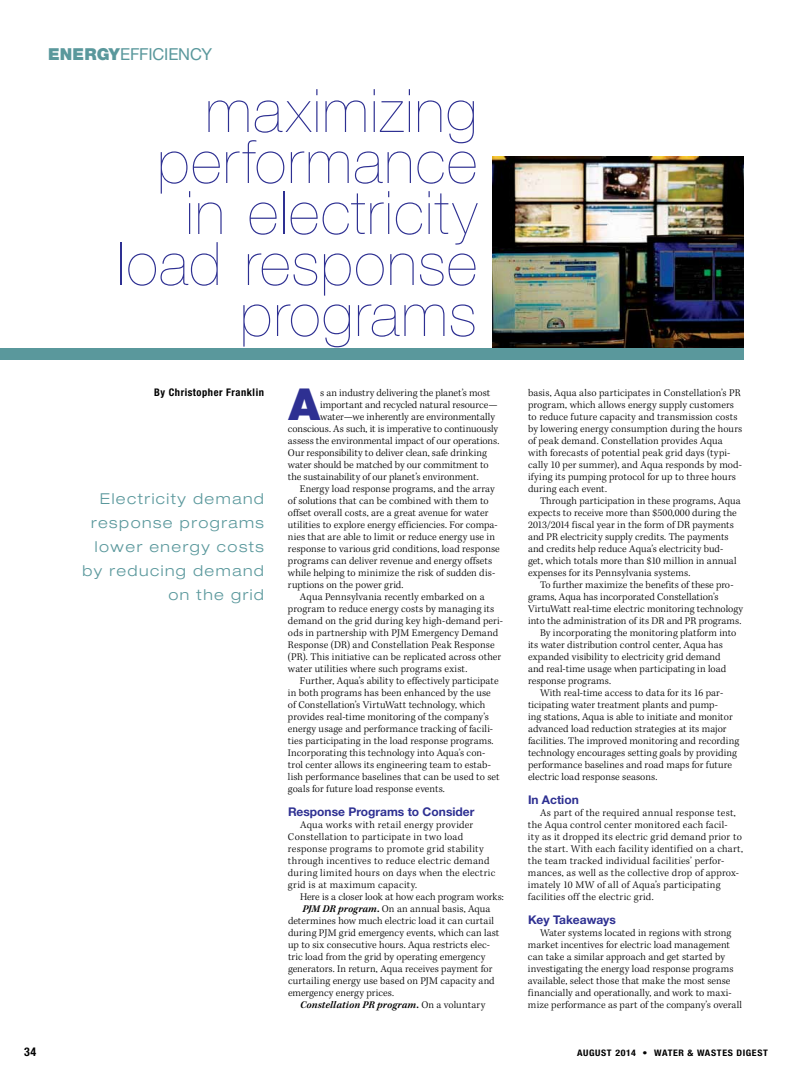
<style>
.page{position:relative;width:792px;height:1080px;background:#fff}
.page>*{position:absolute;margin:0;border:0;box-sizing:border-box;transform-origin:0 0}
.t1{font:200 60px/51px "Helvetica Neue LT Std";letter-spacing:.025em;color:#2e3092;text-align:right}
.t2{font:900 44.1px "Helvetica Neue LT Std";color:#2e3092}
.t3{font:16.5px "Helvetica Neue LT Std";letter-spacing:-.015em;color:#5a989c}
.t4{font:300 expanded 15px/24px "Helvetica Neue LT Std";letter-spacing:.1em;color:#5a989c;text-align:right}
.t5{font:700 12px "Helvetica Neue LT Std";color:#2e3092}
.t6{font:700 condensed 12px "Helvetica Neue LT Std";color:#000}
.t7{font:300 10.5px/12px "Kepler Std";letter-spacing:.01em;color:#000}
.t8{font:300 10.5px "Kepler Std";letter-spacing:-.01em;color:#000}
.t9{font:italic 600 10.5px "Kepler Std";letter-spacing:.015em;color:#000}
.t10{font:700 condensed 10.5px "Helvetica Neue LT Std";letter-spacing:.05em;color:#000}
.t11{font:700 condensed 9px "Helvetica Neue LT Std";letter-spacing:.065em;color:#000;scale:1.1 1}
.s1{font-weight:900}
.s2{font-weight:600;font-style:italic}
.s3{font-weight:600}
.s4{font-style:normal}
.s5{font-weight:300;font-style:normal}
</style>
<div class="page">
<img style="left:492px;top:156px;width:252px;height:192px">
<div style="left:0;top:348px;width:744px;height:12px;background:#5a989c"></div>
<h3 class="t3" style="left:48px;top:44px;width:166px"><span class="s1">ENERGY</span>EFFICIENCY</h3>
<h1 class="t1" style="left:117px;top:85px;width:361px">maximizing performance in electricity load response programs</h1>
<p class="t10" style="left:154px;top:386px;width:111px">BY CHRISTOPHER FRANKLIN</p>
<h3 class="t4" style="left:82px;top:487px;width:183px">Electricity demand response programs lower energy costs by reducing demand on the grid</h3>
<h2 class="t2" style="left:288px;top:378px;width:33px">A</h2>
<p class="t7" style="left:320px;top:387px;width:172px">s an industry delivering the planet’s most</p>
<p class="t7" style="left:320px;top:399px;width:179px">important and recycled natural resource—</p>
<p class="t7" style="left:320px;top:411px;width:176px">water—we inherently are environmentally</p>
<p class="t7" style="left:288px;top:423px;width:212px">conscious. As such, it is imperative to continuously</p>
<p class="t7" style="left:288px;top:435px;width:213px">assess the environmental impact of our operations.</p>
<p class="t7" style="left:288px;top:447px;width:200px">Our responsibility to deliver clean, safe drinking</p>
<p class="t8" style="left:288px;top:459px;width:202px">water should be matched by our commitment to</p>
<p class="t7" style="left:288px;top:471px;width:192px">the sustainability of our planet’s environment.</p>
<p class="t7" style="left:300px;top:483px;width:196px">Energy load response programs, and the array</p>
<p class="t7" style="left:288px;top:495px;width:202px">of solutions that can be combined with them to</p>
<p class="t7" style="left:288px;top:507px;width:202px">offset overall costs, are a great avenue for water</p>
<p class="t7" style="left:288px;top:519px;width:211px">utilities to explore energy efficiencies. For compa-</p>
<p class="t7" style="left:288px;top:531px;width:209px">nies that are able to limit or reduce energy use in</p>
<p class="t7" style="left:288px;top:543px;width:213px">response to various grid conditions, load response</p>
<p class="t7" style="left:288px;top:555px;width:206px">programs can deliver revenue and energy offsets</p>
<p class="t7" style="left:288px;top:567px;width:209px">while helping to minimize the risk of sudden dis-</p>
<p class="t7" style="left:288px;top:579px;width:117px">ruptions on the power grid.</p>
<p class="t7" style="left:300px;top:591px;width:186px">Aqua Pennsylvania recently embarked on a</p>
<p class="t7" style="left:288px;top:603px;width:208px">program to reduce energy costs by managing its</p>
<p class="t7" style="left:288px;top:615px;width:217px">demand on the grid during key high-demand peri-</p>
<p class="t7" style="left:288px;top:627px;width:212px">ods in partnership with PJM Emergency Demand</p>
<p class="t7" style="left:288px;top:639px;width:208px">Response (DR) and Constellation Peak Response</p>
<p class="t7" style="left:288px;top:651px;width:215px">(PR). This initiative can be replicated across other</p>
<p class="t7" style="left:288px;top:663px;width:181px">water utilities where such programs exist.</p>
<p class="t7" style="left:300px;top:675px;width:200px">Further, Aqua’s ability to effectively participate</p>
<p class="t7" style="left:288px;top:687px;width:204px">in both programs has been enhanced by the use</p>
<p class="t7" style="left:288px;top:699px;width:199px">of Constellation’s VirtuWatt technology, which</p>
<p class="t7" style="left:288px;top:711px;width:202px">provides real-time monitoring of the company’s</p>
<p class="t7" style="left:288px;top:723px;width:207px">energy usage and performance tracking of facili-</p>
<p class="t7" style="left:288px;top:735px;width:207px">ties participating in the load response programs.</p>
<p class="t7" style="left:288px;top:747px;width:199px">Incorporating this technology into Aqua’s con-</p>
<p class="t7" style="left:288px;top:759px;width:204px">trol center allows its engineering team to estab-</p>
<p class="t7" style="left:288px;top:771px;width:213px">lish performance baselines that can be used to set</p>
<p class="t7" style="left:288px;top:783px;width:158px">goals for future load response events.</p>
<p class="t5" style="left:288px;top:804px;width:188px">Response Programs to Consider</p>
<p class="t7" style="left:288px;top:819px;width:209px;text-indent:12px">Aqua works with retail energy provider Constellation to participate in two load response programs to promote grid stability through incentives to reduce electric demand during limited hours on days when the electric grid is at maximum capacity.</p>
<p class="t7" style="left:300px;top:891px;width:205px">Here is a closer look at how each program works:</p>
<p class="t7" style="left:302px;top:903px;width:190px"><span class="s2">PJM DR program</span><span class="s3">.</span> On an annual basis, Aqua</p>
<p class="t7" style="left:288px;top:915px;width:208px">determines how much electric load it can curtail</p>
<p class="t7" style="left:288px;top:927px;width:213px">during PJM grid emergency events, which can last</p>
<p class="t7" style="left:288px;top:939px;width:204px">up to six consecutive hours. Aqua restricts elec-</p>
<p class="t7" style="left:288px;top:951px;width:199px">tric load from the grid by operating emergency</p>
<p class="t7" style="left:288px;top:963px;width:206px">generators. In return, Aqua receives payment for</p>
<p class="t7" style="left:288px;top:975px;width:208px">curtailing energy use based on PJM capacity and</p>
<p class="t7" style="left:288px;top:987px;width:108px">emergency energy prices.</p>
<p class="t9" style="left:300px;top:999px;width:187px">Constellation PR program<span class="s4">.</span> <span class="s5">On a voluntary</span></p>
<p class="t7" style="left:528px;top:387px;width:216px">basis, Aqua also participates in Constellation’s PR program, which allows energy supply customers to reduce future capacity and transmission costs by lowering energy consumption during the hours of peak demand. Constellation provides Aqua with forecasts of potential peak grid days (typi&shy;cally 10 per summer), and Aqua responds by mod&shy;ifying its pumping protocol for up to three hours during each event.</p>
<p class="t7" style="left:528px;top:495px;width:214px;text-indent:12px">Through participation in these programs, Aqua expects to receive more than $500,000 during the 2013/2014 fiscal year in the form of DR payments and PR electricity supply credits. The payments and credits help reduce Aqua’s electricity bud&shy;get, which totals more than $10 million in annual expenses for its Pennsylvania systems.</p>
<p class="t7" style="left:540px;top:579px;width:195px">To further maximize the benefits of these pro-</p>
<p class="t7" style="left:528px;top:591px;width:192px">grams, Aqua has incorporated Constellation’s</p>
<p class="t7" style="left:528px;top:603px;width:217px">VirtuWatt real-time electric monitoring technology</p>
<p class="t7" style="left:528px;top:615px;width:215px">into the administration of its DR and PR programs.</p>
<p class="t7" style="left:540px;top:627px;width:198px">By incorporating the monitoring platform into</p>
<p class="t7" style="left:528px;top:639px;width:196px">its water distribution control center, Aqua has</p>
<p class="t7" style="left:528px;top:651px;width:194px">expanded visibility to electricity grid demand</p>
<p class="t7" style="left:528px;top:663px;width:200px">and real-time usage when participating in load</p>
<p class="t7" style="left:528px;top:675px;width:85px">response programs.</p>
<p class="t7" style="left:540px;top:687px;width:185px">With real-time access to data for its 16 par-</p>
<p class="t7" style="left:528px;top:699px;width:192px">ticipating water treatment plants and pump-</p>
<p class="t7" style="left:528px;top:711px;width:206px">ing stations, Aqua is able to initiate and monitor</p>
<p class="t7" style="left:528px;top:723px;width:200px">advanced load reduction strategies at its major</p>
<p class="t7" style="left:528px;top:735px;width:213px">facilities. The improved monitoring and recording</p>
<p class="t7" style="left:528px;top:747px;width:211px">technology encourages setting goals by providing</p>
<p class="t7" style="left:528px;top:759px;width:206px">performance baselines and road maps for future</p>
<p class="t7" style="left:528px;top:771px;width:131px">electric load response seasons.</p>
<p class="t5" style="left:528px;top:792px;width:52px">In Action</p>
<p class="t7" style="left:528px;top:807px;width:217px;text-indent:12px">As part of the required annual response test, the Aqua control center monitored each facil-<br>ity as it dropped its electric grid demand prior to the start. With each facility identified on a chart, the team tracked individual facilities’ perfor&shy;mances, as well as the collective drop of approx&shy;imately 10 MW of all of Aqua’s participating facilities off the electric grid.</p>
<p class="t5" style="left:528px;top:912px;width:89px">Key Takeaways</p>
<p class="t7" style="left:528px;top:927px;width:216px;text-indent:12px">Water systems located in regions with strong market incentives for electric load management can take a similar approach and get started by investigating the energy load response programs available, select those that make the most sense financially and operationally, and work to maxi&shy;mize performance as part of the company’s overall</p>
<p class="t6" style="left:24px;top:1044px;width:14px">34</p>
<p class="t11" style="left:577px;top:1047px;width:175px">AUGUST 2014 • WATER &amp; WASTES DIGEST</p>
</div>
